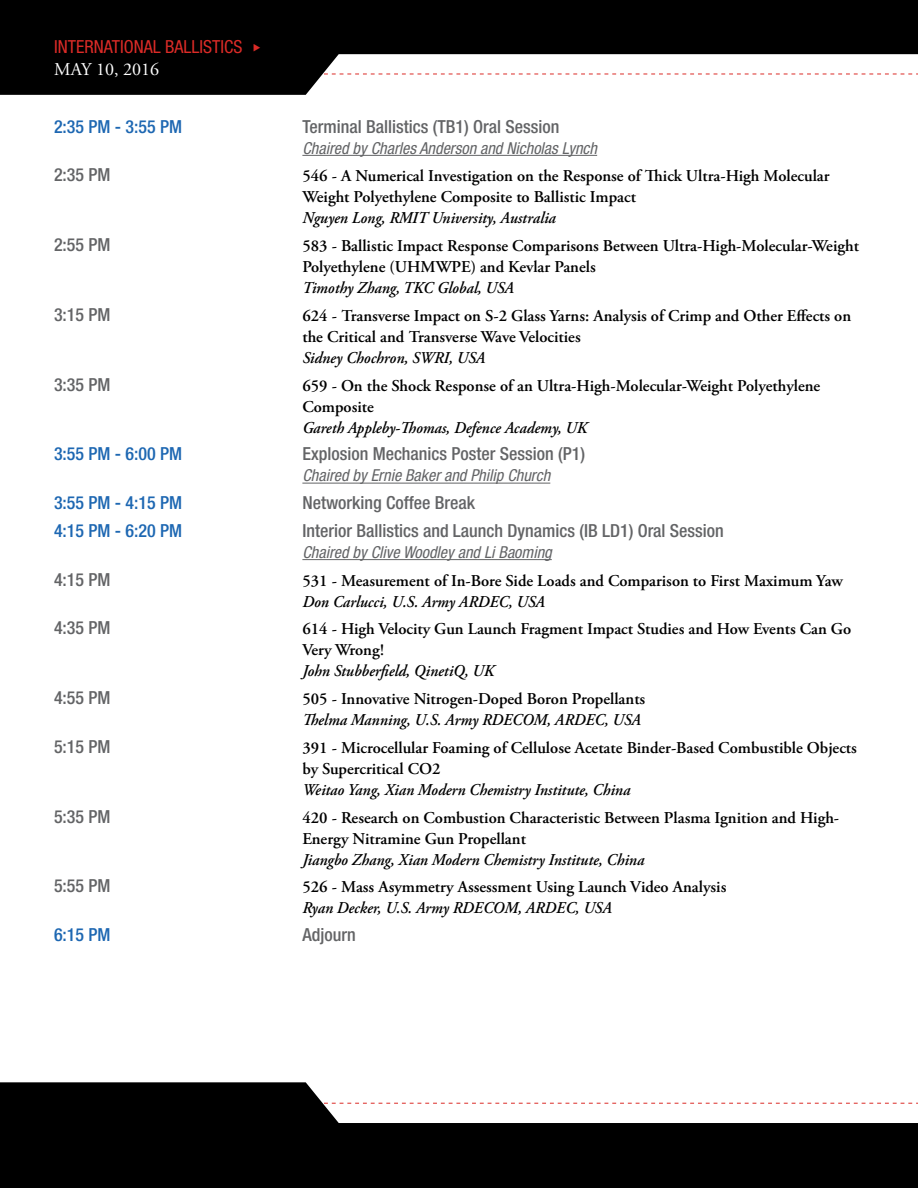
<style>
.page{position:relative;width:918px;height:1188px;background:#fff}
.page>*{position:absolute;margin:0;border:0;box-sizing:border-box;transform-origin:0 0}
.t1{font:500 condensed 18px "Helvetica Neue LT Std";color:#636466}
.t2{font:500 condensed 18px "Helvetica Neue LT Std";color:#1d67b2}
.t3{font:condensed 18px "Helvetica Neue LT Std";color:#db2b27}
.t4{font:18px "Adobe Garamond Pro";color:#fff}
.t5{font:600 16.5px/21px "Adobe Garamond Pro";color:#000}
.t6{font:italic 600 16.5px "Adobe Garamond Pro";color:#000;scale:.94 1}
.t7{font:italic condensed 16.5px "Helvetica Neue LT Std";color:#636466}
</style>
<div class="page">
<svg style="left:0;top:0;width:918px;height:95px;fill:#000"></svg>
<svg style="left:324px;top:73px;width:594px;height:1px"></svg>
<svg style="left:0;top:1082px;width:918px;height:106px;fill:#000"></svg>
<svg style="left:324px;top:1103px;width:594px;height:1px"></svg>
<hr style="left:302px;top:155px;width:295px;height:1px;background:#636466">
<hr style="left:302px;top:483px;width:248px;height:1px;background:#636466">
<hr style="left:302px;top:559px;width:250px;height:1px;background:#636466">
<svg style="left:254px;top:44px;width:6px;height:7px"></svg>
<p class="t3" style="left:54px;top:37px;width:190px">INTERNATIONAL BALLISTICS</p>
<p class="t4" style="left:54px;top:58px;width:106px">MAY 10, 2016</p>
<p class="t2" style="left:54px;top:116px;width:130px">2:35 PM - 3:55 PM</p>
<p class="t1" style="left:302px;top:116px;width:258px">Terminal Ballistics (TB1) Oral Session</p>
<p class="t7" style="left:302px;top:138px;width:296px">Chaired by Charles Anderson and Nicholas Lynch</p>
<p class="t1" style="left:54px;top:164px;width:58px">2:35 PM</p>
<p class="t5" style="left:302px;top:166px;width:529px">546 - A Numerical Investigation on the Response of Thick Ultra-High Molecular<br>Weight Polyethylene Composite to Ballistic Impact</p>
<p class="t6" style="left:302px;top:209px;width:271px">Nguyen Long, RMIT University, Australia</p>
<p class="t1" style="left:54px;top:234px;width:58px">2:55 PM</p>
<p class="t5" style="left:302px;top:236px;width:558px">583 - Ballistic Impact Response Comparisons Between Ultra-High-Molecular-Weight<br>Polyethylene (UHMWPE) and Kevlar Panels</p>
<p class="t6" style="left:302px;top:278px;width:226px">Timothy Zhang, TKC Global, USA</p>
<p class="t1" style="left:54px;top:304px;width:58px">3:15 PM</p>
<p class="t5" style="left:302px;top:305px;width:550px">624 - Transverse Impact on S-2 Glass Yarns: Analysis of Crimp and Other Effects on the Critical and Transverse Wave Velocities</p>
<p class="t6" style="left:302px;top:348px;width:196px">Sidney Chochron, SWRI, USA</p>
<p class="t1" style="left:54px;top:374px;width:58px">3:35 PM</p>
<p class="t5" style="left:302px;top:375px;width:519px">659 - On the Shock Response of an Ultra-High-Molecular-Weight Polyethylene<br>Composite</p>
<p class="t6" style="left:302px;top:418px;width:305px">Gareth Appleby-Thomas, Defence Academy, UK</p>
<p class="t2" style="left:54px;top:443px;width:130px">3:55 PM - 6:00 PM</p>
<p class="t1" style="left:302px;top:443px;width:284px">Explosion Mechanics Poster Session (P1)</p>
<p class="t7" style="left:302px;top:466px;width:249px">Chaired by Ernie Baker and Philip Church</p>
<p class="t2" style="left:54px;top:492px;width:130px">3:55 PM - 4:15 PM</p>
<p class="t1" style="left:302px;top:492px;width:174px">Networking Coffee Break</p>
<p class="t2" style="left:54px;top:520px;width:130px">4:15 PM - 6:20 PM</p>
<p class="t1" style="left:302px;top:520px;width:423px">Interior Ballistics and Launch Dynamics (IB LD1) Oral Session</p>
<p class="t7" style="left:302px;top:543px;width:251px">Chaired by Clive Woodley and Li Baoming</p>
<p class="t1" style="left:54px;top:569px;width:58px">4:15 PM</p>
<p class="t5" style="left:302px;top:570px;width:542px">531 - Measurement of In-Bore Side Loads and Comparison to First Maximum Yaw</p>
<p class="t6" style="left:302px;top:592px;width:259px">Don Carlucci, U.S. Army ARDEC, USA</p>
<p class="t1" style="left:54px;top:617px;width:58px">4:35 PM</p>
<p class="t5" style="left:302px;top:619px;width:550px">614 - High Velocity Gun Launch Fragment Impact Studies and How Events Can Go<br>Very Wrong!</p>
<p class="t6" style="left:302px;top:662px;width:205px">John Stubberfield, QinetiQ, UK</p>
<p class="t1" style="left:54px;top:687px;width:58px">4:55 PM</p>
<p class="t5" style="left:302px;top:689px;width:344px">505 - Innovative Nitrogen-Doped Boron Propellants</p>
<p class="t6" style="left:302px;top:710px;width:362px">Thelma Manning, U.S. Army RDECOM, ARDEC, USA</p>
<p class="t1" style="left:54px;top:736px;width:58px">5:15 PM</p>
<p class="t5" style="left:302px;top:737px;width:556px">391 - Microcellular Foaming of Cellulose Acetate Binder-Based Combustible Objects by Supercritical CO2</p>
<p class="t6" style="left:302px;top:780px;width:350px">Weitao Yang, Xian Modern Chemistry Institute, China</p>
<p class="t1" style="left:54px;top:806px;width:58px">5:35 PM</p>
<p class="t5" style="left:302px;top:807px;width:538px">420 - Research on Combustion Characteristic Between Plasma Ignition and High-<br>Energy Nitramine Gun Propellant</p>
<p class="t6" style="left:302px;top:850px;width:365px">Jiangbo Zhang, Xian Modern Chemistry Institute, China</p>
<p class="t1" style="left:54px;top:875px;width:58px">5:55 PM</p>
<p class="t5" style="left:302px;top:877px;width:425px">526 - Mass Asymmetry Assessment Using Launch Video Analysis</p>
<p class="t6" style="left:302px;top:899px;width:331px">Ryan Decker, U.S. Army RDECOM, ARDEC, USA</p>
<p class="t2" style="left:54px;top:924px;width:58px">6:15 PM</p>
<p class="t1" style="left:302px;top:924px;width:55px">Adjourn</p>
</div>
